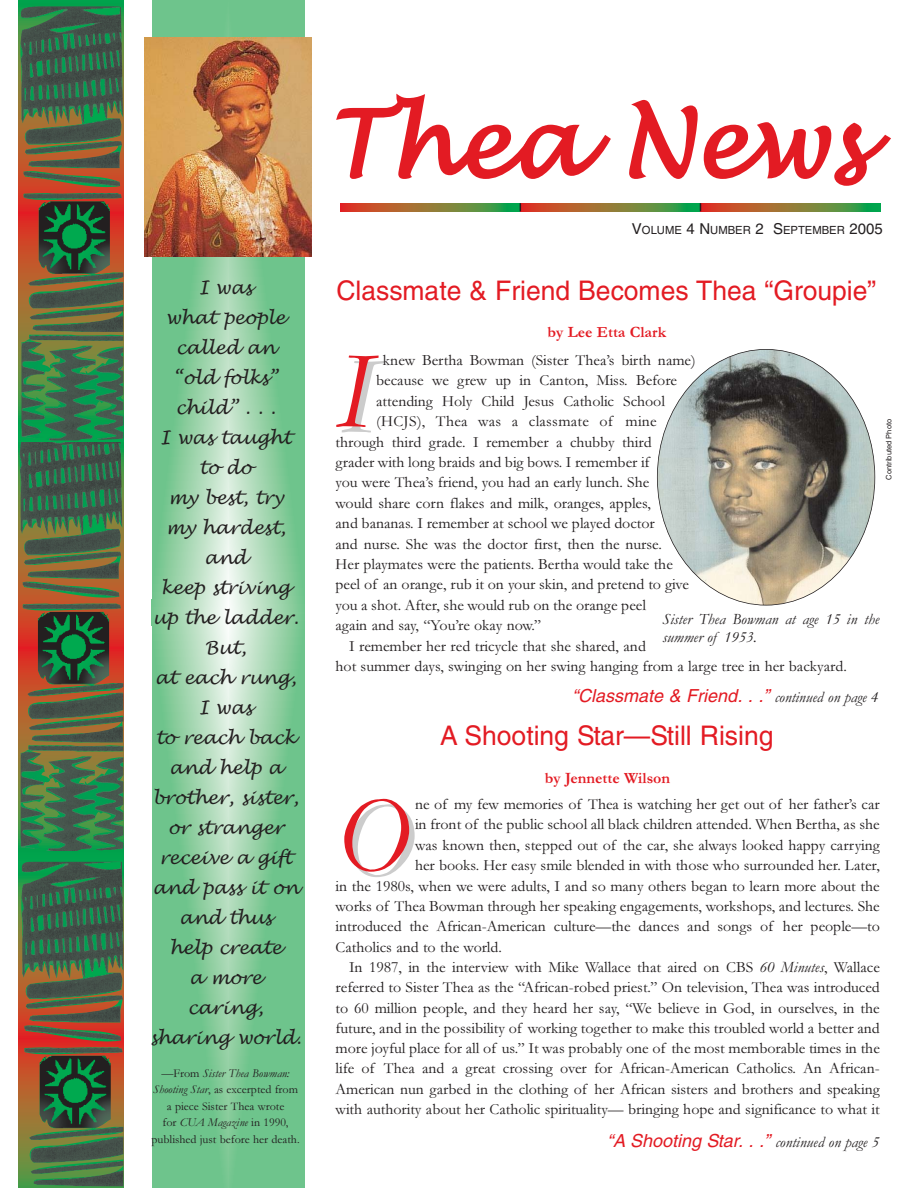
<style>
.page{position:relative;width:918px;height:1188px;background:#fff}
.page>*{position:absolute;margin:0;border:0;box-sizing:border-box;transform-origin:0 0}
.t1{font:109.35px "TT285 DO00";color:#e31b23}
.t2{font:93px "TT2873 O00";letter-spacing:-.005em;color:#e31b23}
.t3{font:27px "Helvetica";color:#e31b23}
.t4{font:18px/30px "TT2873 O00";color:#231f20;text-align:center}
.t5{font:italic 18px "Helvetica";color:#e31b23}
.t6{font:15.75px "TT2865 O00";color:#231f20}
.t7{font:15.75px/18px "TT285 DO00";color:#231f20}
.t8{font:15.75px "TT2865 O00";letter-spacing:.02em;color:#231f20}
.t9{font:15.75px "TT286 CO00";color:#e31b23}
.t10{font:12px/16.5px "TT2865 O00";color:#231f20;text-align:center}
.t11{font:12px "TT285 DO00";color:#231f20}
.t12{font:11.25px "Helvetica";color:#231f20}
.t13{font:7.5px "Helvetica";color:#231f20}
.s1{font-family:"TT2865 O00"}
.s2{font-family:"TT285 DO00"}
.s3{font-size:15px}
.s4{font-family:"TT285 DO00";font-style:normal;font-size:15.75px;color:#231f20}
</style>
<div class="page">
<svg style="left:18px;top:441px;width:105px;height:421px;background:#546845"></svg>
<img style="left:21px;top:612px;width:102px;height:240px">
<svg style="left:18px;top:862px;width:3px;height:326px"></svg>
<img style="left:21px;top:862px;width:102px;height:326px">
<svg style="left:341px;top:203px;width:179px;height:8px"></svg>
<svg style="left:521px;top:203px;width:179px;height:8px"></svg>
<svg style="left:701px;top:203px;width:180px;height:8px"></svg>
<svg style="left:152px;top:0;width:153px;height:1188px;background:#8ccea1"></svg>
<img style="left:145px;top:38px;width:167px;height:219px">
<svg style="left:18px;top:0;width:105px;height:441px;background:#566344"></svg>
<img style="left:21px;top:201px;width:102px;height:240px">
<img style="left:657px;top:349px;width:218px;height:256px;border-radius:50%">
<p class="t4" style="left:150px;top:274px;width:153px">I was<br>what people called an<br>“old folks” child” . . .<br>I was taught to do<br>my best, try<br>my hardest, and<br>keep striving up the ladder.<br>But,<br>at each rung,<br>I was<br>to reach back and help a brother, sister, or stranger receive a gift and pass it on and thus<br>help create<br>a more caring, sharing world.</p>
<p class="t11" style="left:162px;top:1069px;width:130px"><span class="s1">—From</span> Sister Thea Bowman:</p>
<p class="t10" style="left:153px;top:1082px;width:146px"><span class="s2">Shooting Star</span>, as excerpted from a piece Sister Thea wrote</p>
<p class="t11" style="left:163px;top:1118px;width:128px"><span class="s1">for</span> CUA Magazine <span class="s1">in 1990,</span></p>
<p class="t10" style="left:152px;top:1132px;width:150px">published just before her death.</p>
<h2 class="t2" style="left:326px;top:96px;width:541px">Thea News</h2>
<p class="t12" style="left:632px;top:226px;width:252px"><span class="s3">V</span>OLUME <span class="s3">4 N</span>UMBER <span class="s3">2 S</span>EPTEMBER <span class="s3">2005</span></p>
<h3 class="t3" style="left:336px;top:280px;width:541px">Classmate &amp; Friend Becomes Thea “Groupie”</h3>
<p class="t9" style="left:548px;top:326px;width:120px">by Lee Etta Clark</p>
<h1 class="t1" style="left:336px;top:355px;width:36px">I</h1>
<p class="t6" style="left:383px;top:355px;width:314px">knew Bertha Bowman (Sister Thea’s birth name)</p>
<p class="t6" style="left:376px;top:375px;width:302px">because we grew up in Canton, Miss. Before</p>
<p class="t6" style="left:376px;top:396px;width:290px">attending Holy Child Jesus Catholic School</p>
<p class="t8" style="left:376px;top:416px;width:282px">(HCJS), Thea was a classmate of mine</p>
<p class="t6" style="left:336px;top:436px;width:318px">through third grade. I remember a chubby third</p>
<p class="t6" style="left:336px;top:457px;width:316px">grader with long braids and big bows. I remember if</p>
<p class="t6" style="left:336px;top:477px;width:315px">you were Thea’s friend, you had an early lunch. She</p>
<p class="t6" style="left:336px;top:497px;width:317px">would share corn flakes and milk, oranges, apples,</p>
<p class="t6" style="left:336px;top:518px;width:321px">and bananas. I remember at school we played doctor</p>
<p class="t6" style="left:336px;top:538px;width:328px">and nurse. She was the doctor first, then the nurse.</p>
<p class="t6" style="left:336px;top:559px;width:339px">Her playmates were the patients. Bertha would take the</p>
<p class="t6" style="left:336px;top:579px;width:355px">peel of an orange, rub it on your skin, and pretend to give</p>
<p class="t6" style="left:336px;top:599px;width:312px">you a shot. After, she would rub on the orange peel</p>
<p class="t6" style="left:336px;top:620px;width:207px">again and say, “You’re okay now.”</p>
<p class="t6" style="left:349px;top:640px;width:298px">I remember her red tricycle that she shared, and</p>
<p class="t6" style="left:336px;top:661px;width:513px">hot summer days, swinging on her swing hanging from a large tree in her backyard.</p>
<p class="t13" style="left:886px;top:480px;width:62px;rotate:-90deg">Contributed Photo</p>
<p class="t7" style="left:662px;top:612px;width:218px">Sister Thea Bowman at age 15 in the summer of 1953.</p>
<p class="t5" style="left:572px;top:689px;width:308px">“Classmate &amp; Friend. . .” <span class="s4">co n tin u e d o n p age 4</span></p>
<h3 class="t3" style="left:440px;top:725px;width:335px">A Shooting Star—Still Rising</h3>
<p class="t9" style="left:545px;top:772px;width:127px">by Jennette Wilson</p>
<h1 class="t1" style="left:336px;top:799px;width:76px">O</h1>
<p class="t6" style="left:415px;top:799px;width:466px">ne of my few memories of Thea is watching her get out of her father’s car</p>
<p class="t6" style="left:415px;top:819px;width:466px">in front of the public school all black children attended. When Bertha, as she</p>
<p class="t6" style="left:415px;top:840px;width:466px">was known then, stepped out of the car, she always looked happy carrying</p>
<p class="t6" style="left:415px;top:860px;width:466px">her books. Her easy smile blended in with those who surrounded her. Later,</p>
<p class="t6" style="left:336px;top:880px;width:546px">in the 1980s, when we were adults, I and so many others began to learn more about the</p>
<p class="t6" style="left:336px;top:901px;width:546px">works of Thea Bowman through her speaking engagements, workshops, and lectures. She</p>
<p class="t6" style="left:336px;top:921px;width:546px">introduced the African-American culture—the dances and songs of her people—to</p>
<p class="t6" style="left:336px;top:942px;width:168px">Catholics and to the world.</p>
<p class="t6" style="left:349px;top:962px;width:532px">In 1987, in the interview with Mike Wallace that aired on CBS <span class="s2">60 Minutes</span>, Wallace</p>
<p class="t6" style="left:336px;top:982px;width:546px">referred to Sister Thea as the “African-robed priest.” On television, Thea was introduced</p>
<p class="t6" style="left:336px;top:1002px;width:546px">to 60 million people, and they heard her say, “We believe in God, in ourselves, in the</p>
<p class="t6" style="left:336px;top:1023px;width:546px">future, and in the possibility of working together to make this troubled world a better and</p>
<p class="t6" style="left:336px;top:1043px;width:546px">more joyful place for all of us.” It was probably one of the most memborable times in the</p>
<p class="t6" style="left:336px;top:1063px;width:546px">life of Thea and a great crossing over for African-American Catholics. An African-</p>
<p class="t6" style="left:336px;top:1083px;width:546px">American nun garbed in the clothing of her African sisters and brothers and speaking</p>
<p class="t6" style="left:336px;top:1104px;width:546px">with authority about her Catholic spirituality— bringing hope and significance to what it</p>
<p class="t5" style="left:607px;top:1135px;width:274px">“AShooting Star. . .” <span class="s4">continued on page 5</span></p>
</div>
